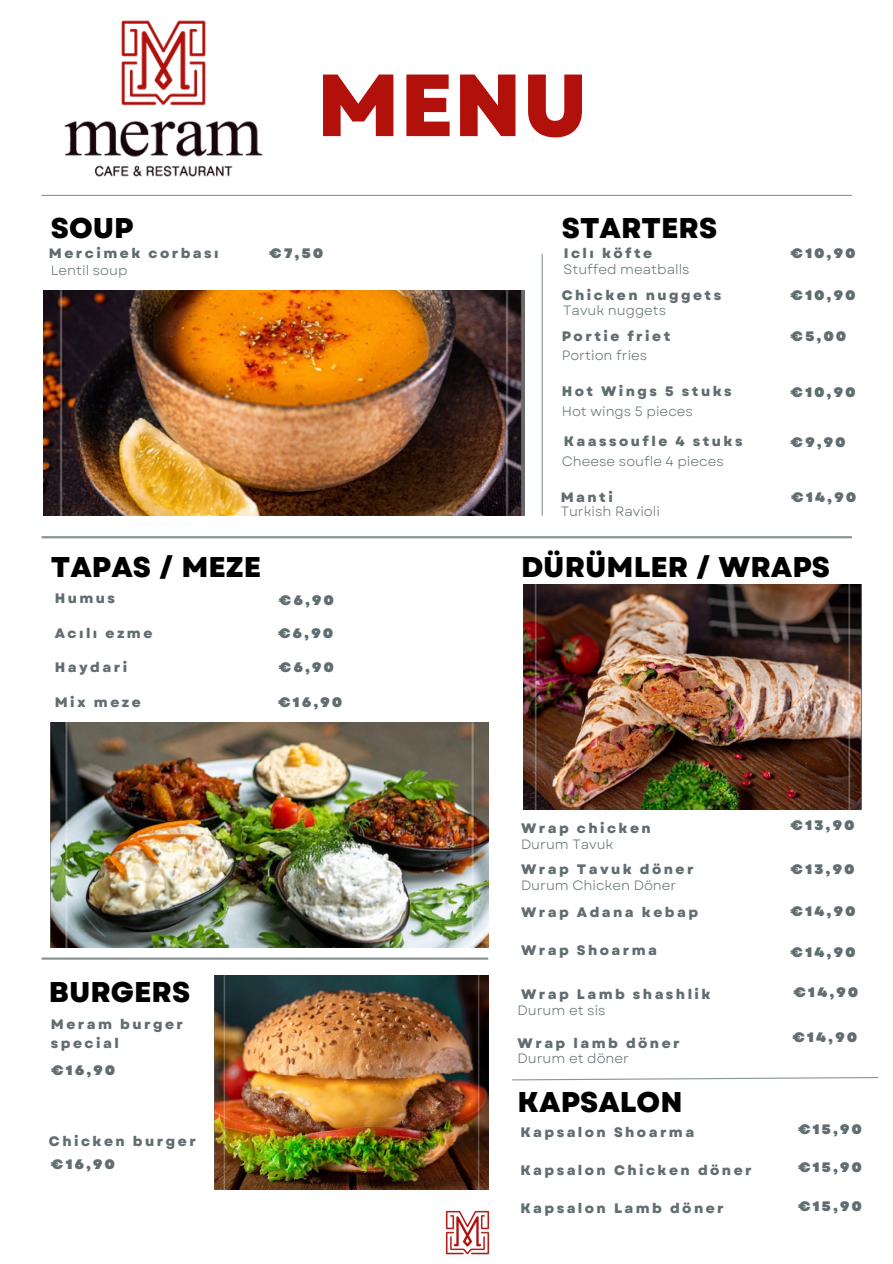
<style>
.page{position:relative;width:893px;height:1264px;background:#fff}
.page>*{position:absolute;margin:0;border:0;box-sizing:border-box;transform-origin:0 0}
.t1{font:800 87.9px "Garet";color:#b1100b}
.t2{font:800 28.5px "Garet";color:#000}
.t3{font:800 13.65px/19.2px "Garet";letter-spacing:.18em;color:#616d70}
.t4{font:900 13.65px "Garet";letter-spacing:.18em;color:#616d70}
.t5{font:13.5px "Garet";color:#616d70}
</style>
<div class="page">
<hr style="left:42px;top:195px;width:809px;height:1px;background:#8a9496">
<hr style="left:42px;top:536px;width:809px;height:2px;background:#8a9496">
<img style="left:64px;top:20px;width:199px;height:157px">
<hr style="left:541px;top:254px;width:1px;height:262px;background:#8a9496">
<img style="left:43px;top:290px;width:481px;height:225px">
<img style="left:51px;top:722px;width:438px;height:225px">
<img style="left:524px;top:584px;width:337px;height:225px">
<hr style="left:42px;top:957px;width:446px;height:2px;background:#8a9496">
<img style="left:214px;top:975px;width:274px;height:214px">
<img style="left:445px;top:1210px;width:45px;height:45px">
<svg style="left:512px;top:1077px;width:367px;height:3px"></svg>
<h2 class="t1" style="left:316px;top:42px;width:273px">MENU</h2>
<h2 class="t2" style="left:51px;top:207px;width:84px">SOUP</h2>
<p class="t2" style="left:561px;top:207px;width:157px">STARTERS</p>
<p class="t3" style="left:49px;top:244px;width:171px">Mercimek corbası</p>
<h3 class="t5" style="left:51px;top:260px;width:78px">Lentil soup</h3>
<h3 class="t4" style="left:269px;top:244px;width:55px">€7,50</h3>
<h2 class="t3" style="left:563px;top:244px;width:90px">Iclı köfte</h2>
<h3 class="t5" style="left:563px;top:259px;width:128px">Stuffed meatballs</h3>
<p class="t4" style="left:790px;top:244px;width:66px">€10,90</p>
<h3 class="t3" style="left:561px;top:286px;width:161px">Chicken nuggets</h3>
<h3 class="t5" style="left:563px;top:300px;width:105px">Tavuk nuggets</h3>
<h3 class="t4" style="left:790px;top:285px;width:66px">€10,90</h3>
<p class="t3" style="left:561px;top:327px;width:110px">Portie friet</p>
<h3 class="t4" style="left:790px;top:327px;width:57px">€5,00</h3>
<p class="t5" style="left:561px;top:346px;width:87px">Portion fries</p>
<h3 class="t3" style="left:561px;top:381px;width:171px">Hot Wings 5 stuks</h3>
<h3 class="t4" style="left:790px;top:382px;width:66px">€10,90</h3>
<h3 class="t5" style="left:561px;top:401px;width:133px">Hot wings 5 pieces</h3>
<h3 class="t3" style="left:563px;top:431px;width:180px">Kaassoufle 4 stuks</h3>
<h3 class="t5" style="left:561px;top:452px;width:163px">Cheese soufle 4 pieces</h3>
<p class="t4" style="left:790px;top:432px;width:56px">€9,90</p>
<h2 class="t3" style="left:560px;top:487px;width:54px">Manti</h2>
<p class="t5" style="left:560px;top:501px;width:101px">Turkish Ravioli</p>
<h3 class="t4" style="left:791px;top:487px;width:66px">€14,90</h3>
<h3 class="t2" style="left:51px;top:546px;width:212px">TAPAS / MEZE</h3>
<h3 class="t3" style="left:55px;top:589px;width:62px">Humus</h3>
<h3 class="t4" style="left:279px;top:590px;width:56px">€6,90</h3>
<h2 class="t2" style="left:521px;top:546px;width:310px">DÜRÜMLER / WRAPS</h2>
<p class="t3" style="left:55px;top:623px;width:99px">Acılı ezme</p>
<h3 class="t4" style="left:278px;top:623px;width:56px">€6,90</h3>
<h3 class="t3" style="left:55px;top:657px;width:74px">Haydari</h3>
<h3 class="t4" style="left:279px;top:657px;width:56px">€6,90</h3>
<p class="t3" style="left:55px;top:692px;width:88px">Mix meze</p>
<p class="t4" style="left:278px;top:692px;width:65px">€16,90</p>
<p class="t2" style="left:49px;top:971px;width:143px">BURGERS</p>
<h3 class="t3" style="left:51px;top:1014px;width:134px">Meram burger special</h3>
<h3 class="t4" style="left:51px;top:1060px;width:65px">€16,90</h3>
<h3 class="t3" style="left:49px;top:1131px;width:148px">Chicken burger</h3>
<h3 class="t4" style="left:51px;top:1154px;width:65px">€16,90</h3>
<h3 class="t3" style="left:521px;top:818px;width:131px">Wrap chicken</h3>
<h3 class="t5" style="left:521px;top:834px;width:94px">Durum Tavuk</h3>
<h3 class="t3" style="left:521px;top:859px;width:174px">Wrap Tavuk döner</h3>
<h3 class="t3" style="left:521px;top:903px;width:178px">Wrap Adana kebap</h3>
<h3 class="t3" style="left:521px;top:941px;width:138px">Wrap Shoarma</h3>
<h3 class="t3" style="left:521px;top:984px;width:191px">Wrap Lamb shashlik</h3>
<h3 class="t3" style="left:517px;top:1033px;width:164px">Wrap lamb döner</h3>
<p class="t5" style="left:521px;top:875px;width:157px">Durum Chicken Döner</p>
<h3 class="t5" style="left:517px;top:1000px;width:90px">Durum et sis</h3>
<h3 class="t5" style="left:517px;top:1048px;width:113px">Durum et döner</h3>
<h2 class="t2" style="left:517px;top:1081px;width:166px">KAPSALON</h2>
<h3 class="t3" style="left:520px;top:1122px;width:175px">Kapsalon Shoarma</h3>
<p class="t3" style="left:520px;top:1160px;width:233px">Kapsalon Chicken döner</p>
<h3 class="t3" style="left:520px;top:1199px;width:205px">Kapsalon Lamb döner</h3>
<p class="t4" style="left:790px;top:815px;width:65px">€13,90</p>
<h3 class="t4" style="left:790px;top:859px;width:65px">€13,90</h3>
<h3 class="t4" style="left:790px;top:901px;width:66px">€14,90</h3>
<p class="t4" style="left:790px;top:942px;width:66px">€14,90</p>
<h3 class="t4" style="left:793px;top:982px;width:66px">€14,90</h3>
<h3 class="t4" style="left:792px;top:1027px;width:66px">€14,90</h3>
<h3 class="t4" style="left:798px;top:1119px;width:65px">€15,90</h3>
<h3 class="t4" style="left:798px;top:1157px;width:65px">€15,90</h3>
<h3 class="t4" style="left:798px;top:1196px;width:65px">€15,90</h3>
</div>
